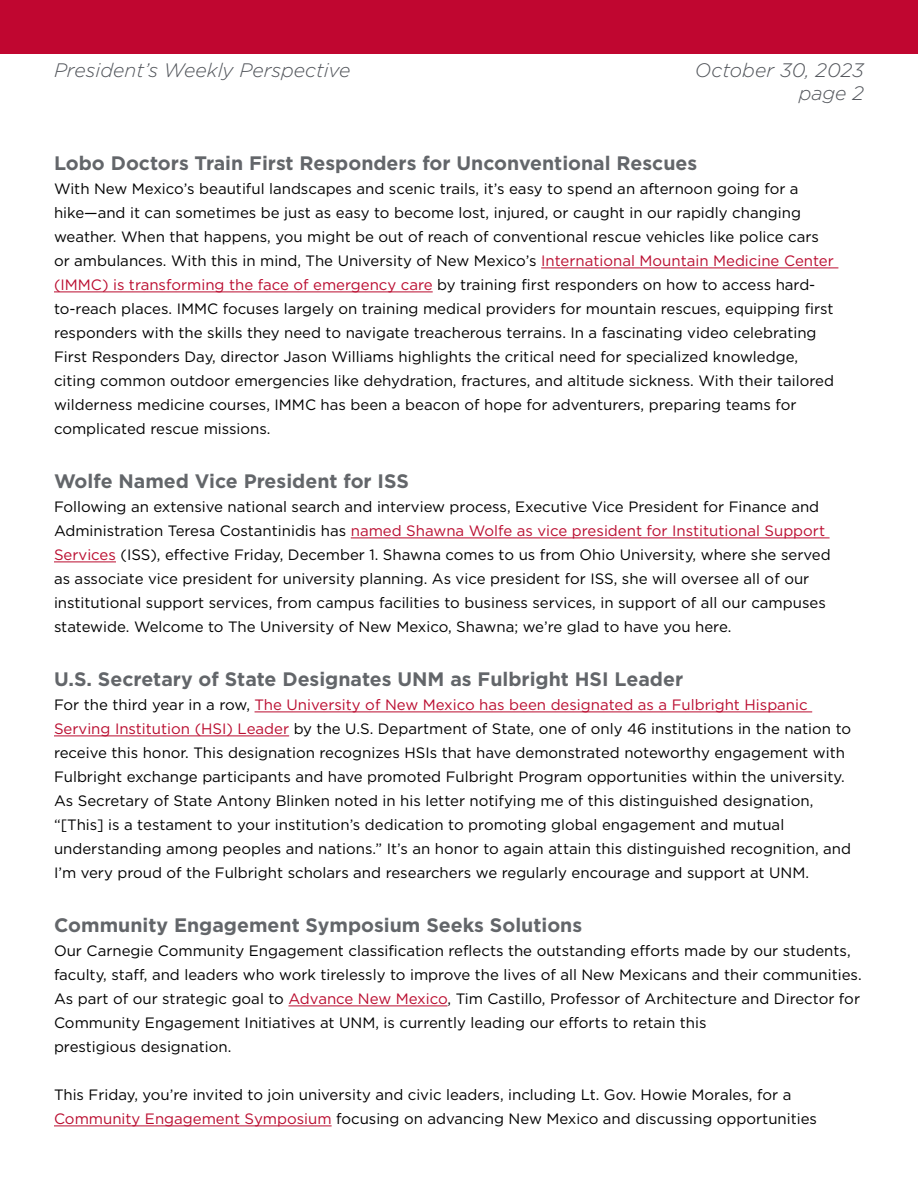
<style>
.page{position:relative;width:918px;height:1188px;background:#fff}
.page>*{position:absolute;margin:0;border:0;box-sizing:border-box;transform-origin:0 0}
.Body_Copy_-_Letter{font:700 19.5px "Gotham";color:#63666a}
.t1{font:italic 300 19.5px/23.4px "Gotham";color:#52555b;text-align:right}
.Body_Copy_-_Letter-2{font:15px/24px "Gotham";color:#000}
.s1{color:#ba0c2f}
</style>
<div class="page">
<hr style="left:541px;top:268px;width:297px;height:1px;background:#ba0c2f">
<hr style="left:54px;top:292px;width:379px;height:1px;background:#ba0c2f">
<hr style="left:351px;top:538px;width:479px;height:1px;background:#ba0c2f">
<hr style="left:54px;top:562px;width:62px;height:1px;background:#ba0c2f">
<hr style="left:255px;top:712px;width:557px;height:1px;background:#ba0c2f">
<hr style="left:54px;top:736px;width:235px;height:1px;background:#ba0c2f">
<hr style="left:288px;top:1006px;width:159px;height:1px;background:#ba0c2f">
<hr style="left:54px;top:1126px;width:278px;height:1px;background:#ba0c2f">
<div style="left:0;top:0;width:918px;height:53px;background:#c00630"></div>
<h1 class="t1" style="left:54px;top:58px;width:298px">President’s Weekly Perspective</h1>
<h1 class="t1" style="left:695px;top:58px;width:171px">October 30, 2023 page 2</h1>
<p class="Body_Copy_-_Letter" style="left:54px;top:151px;width:645px">Lobo Doctors Train First Responders for Unconventional Rescues</p>
<p class="Body_Copy_-_Letter-2" style="left:54px;top:177px;width:782px">With New Mexico’s beautiful landscapes and scenic trails, it’s easy to spend an afternoon going for a hike—and it can sometimes be just as easy to become lost, injured, or caught in our rapidly changing weather. When that happens, you might be out of reach of conventional rescue vehicles like police cars or ambulances. With this in mind, The University of New Mexico’s <span class="s1">International Mountain Medicine Center (IMMC) is transforming the face of emergency care</span> by training first responders on how to access hard&shy;to-reach places. IMMC focuses largely on training medical providers for mountain rescues, equipping first responders with the skills they need to navigate treacherous terrains. In a fascinating video celebrating First Responders Day, director Jason Williams highlights the critical need for specialized knowledge, citing common outdoor emergencies like dehydration, fractures, and altitude sickness. With their tailored wilderness medicine courses, IMMC has been a beacon of hope for adventurers, preparing teams for complicated rescue missions.</p>
<p class="Body_Copy_-_Letter" style="left:54px;top:469px;width:356px">Wolfe Named Vice President for ISS</p>
<p class="Body_Copy_-_Letter-2" style="left:54px;top:495px;width:778px">Following an extensive national search and interview process, Executive Vice President for Finance and Administration Teresa Costantinidis has <span class="s1">named Shawna Wolfe as vice president for Institutional Support Services</span> (ISS), effective Friday, December 1. Shawna comes to us from Ohio University, where she served as associate vice president for university planning. As vice president for ISS, she will oversee all of our institutional support services, from campus facilities to business services, in support of all our campuses statewide. Welcome to The University of New Mexico, Shawna; we’re glad to have you here.</p>
<p class="Body_Copy_-_Letter" style="left:54px;top:667px;width:631px">U.S. Secretary of State Designates UNM as Fulbright HSI Leader</p>
<p class="Body_Copy_-_Letter-2" style="left:54px;top:693px;width:799px">For the third year in a row, <span class="s1">The University of New Mexico has been designated as a Fulbright Hispanic Serving Institution (HSI) Leader</span> by the U.S. Department of State, one of only 46 institutions in the nation to receive this honor. This designation recognizes HSIs that have demonstrated noteworthy engagement with Fulbright exchange participants and have promoted Fulbright Program opportunities within the university.<br>As Secretary of State Antony Blinken noted in his letter notifying me of this distinguished designation, “[This] is a testament to your institution’s dedication to promoting global engagement and mutual understanding among peoples and nations.” It’s an honor to again attain this distinguished recognition, and I’m very proud of the Fulbright scholars and researchers we regularly encourage and support at UNM.</p>
<p class="Body_Copy_-_Letter" style="left:54px;top:913px;width:530px">Community Engagement Symposium Seeks Solutions</p>
<p class="Body_Copy_-_Letter-2" style="left:54px;top:939px;width:809px">Our Carnegie Community Engagement classification reflects the outstanding efforts made by our students, faculty, staff, and leaders who work tirelessly to improve the lives of all New Mexicans and their communities.<br>As part of our strategic goal to <span class="s1">Advance New Mexico</span>, Tim Castillo, Professor of Architecture and Director for Community Engagement Initiatives at UNM, is currently leading our efforts to retain this</p>
<p class="Body_Copy_-_Letter-2" style="left:54px;top:1035px;width:179px">prestigious designation.</p>
<p class="Body_Copy_-_Letter-2" style="left:54px;top:1083px;width:765px">This Friday, you’re invited to join university and civic leaders, including Lt. Gov. Howie Morales, for a<br><span class="s1">Community Engagement Symposium</span> focusing on advancing New Mexico and discussing opportunities</p>
</div>
